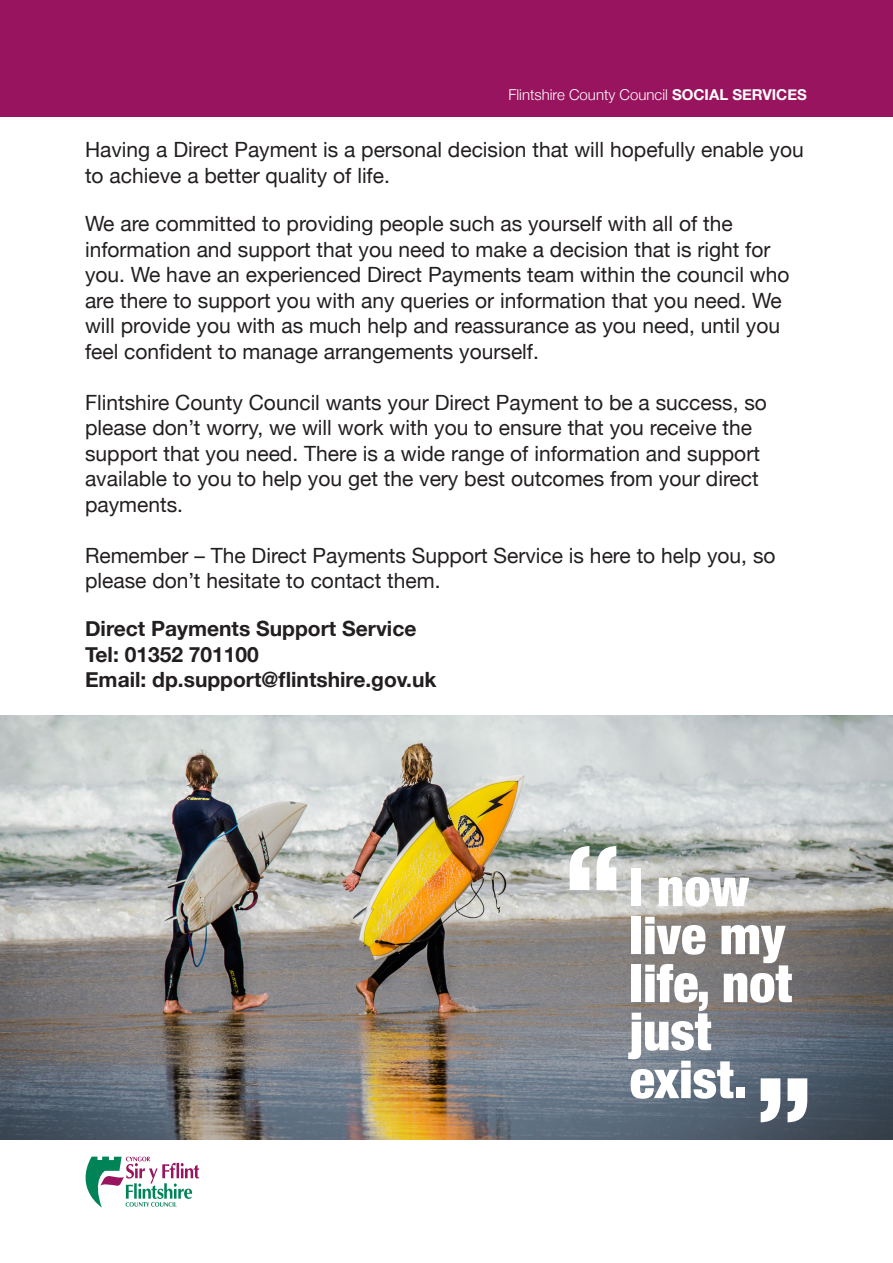
<style>
.page{position:relative;width:893px;height:1263px;background:#fff}
.page>*{position:absolute;margin:0;border:0;box-sizing:border-box;transform-origin:0 0}
.t1{font:900 condensed 52.5px/48px "Helvetica Neue";color:#fff}
.t2{font:21px/25.5px "Helvetica Neue";color:#231f20}
.t3{font:700 21px "Helvetica Neue";color:#231f20}
.t4{font:300 15px "Helvetica Neue";color:#fff}
.s1{font-weight:700}
</style>
<div class="page">
<img style="left:0;top:716px;width:893px;height:424px">
<div style="left:0;top:0;width:893px;height:117px;background:#99145e"></div>
<svg style="left:570px;top:846px;width:46px;height:44px"></svg>
<svg style="left:761px;top:1078px;width:46px;height:44px"></svg>
<svg style="left:85px;top:1156px;width:114px;height:51px"></svg>
<p class="t4" style="left:508px;top:82px;width:300px">Flintshire County Council <span class="s1">SOCIAL SERVICES</span></p>
<p class="t2" style="left:85px;top:138px;width:720px">Having a Direct Payment is a personal decision that will hopefully enable you to achieve a better quality of life.</p>
<p class="t2" style="left:85px;top:212px;width:706px">We are committed to providing people such as yourself with all of the information and support that you need to make a decision that is right for you. We have an experienced Direct Payments team within the council who are there to support you with any queries or information that you need. We will provide you with as much help and reassurance as you need, until you feel confident to manage arrangements yourself.</p>
<p class="t2" style="left:85px;top:390px;width:683px">Flintshire County Council wants your Direct Payment to be a success, so please don’t worry, we will work with you to ensure that you receive the support that you need. There is a wide range of information and support available to you to help you get the very best outcomes from your direct payments.</p>
<p class="t2" style="left:85px;top:543px;width:692px">Remember – The Direct Payments Support Service is here to help you, so please don’t hesitate to contact them.</p>
<p class="t3" style="left:85px;top:612px;width:333px">Direct Payments Support Service</p>
<p class="t3" style="left:85px;top:638px;width:175px">Tel: 01352 701100</p>
<p class="t3" style="left:85px;top:663px;width:353px">Email: dp.support@flintshire.gov.uk</p>
<p class="t1" style="left:630px;top:860px;width:164px">I now live my life, not just exist.</p>
</div>
